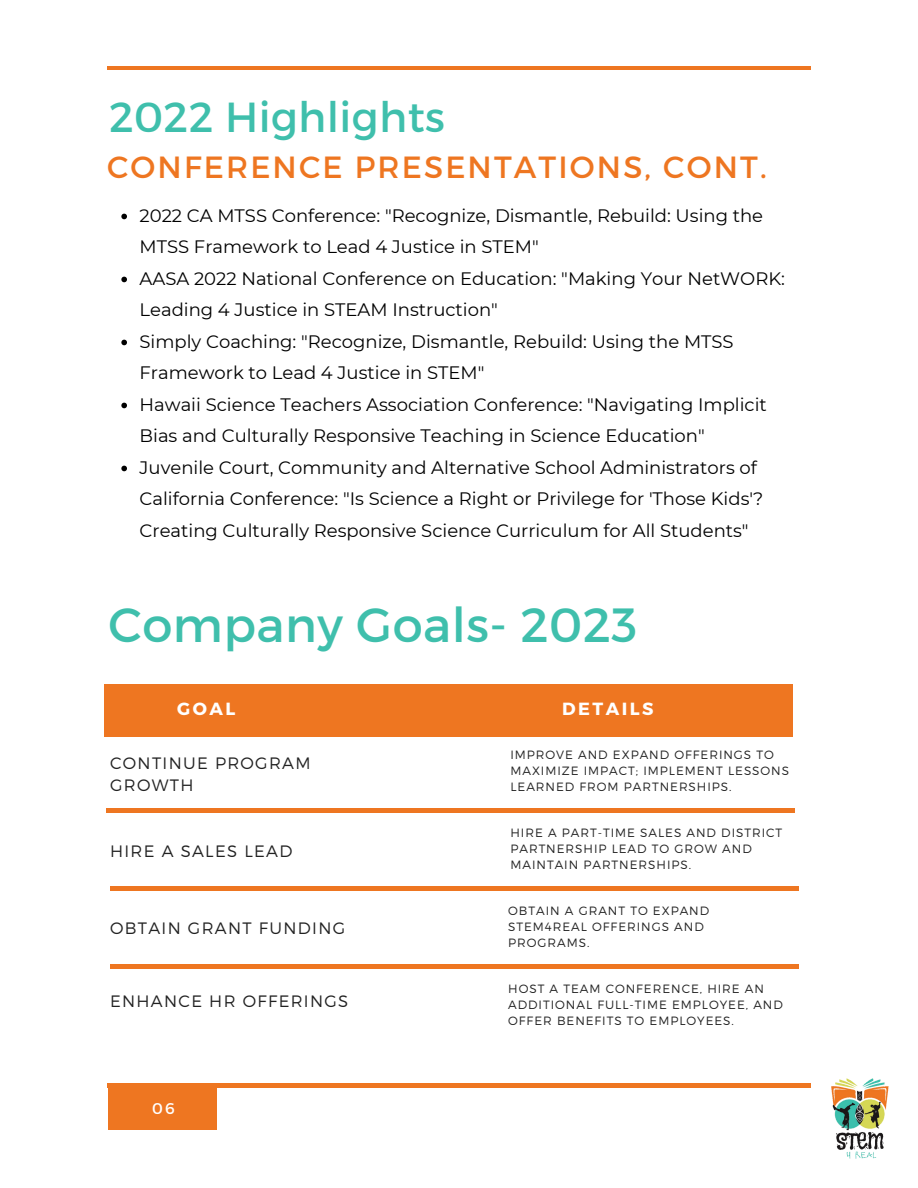
<style>
.page{position:relative;width:918px;height:1188px;background:#fff}
.page>*{position:absolute;margin:0;border:0;box-sizing:border-box;transform-origin:0 0}
.t1{font:48px "Montserrat";letter-spacing:.01em;color:#3fbfac}
.t2{font:42px "Montserrat";letter-spacing:.01em;color:#3fbfac}
.t3{font:30.6px "Montserrat";letter-spacing:.07em;color:#ee7621}
.t4{font:18px/31.5px "Montserrat";color:#000}
.t5{font:700 17.55px "Montserrat";letter-spacing:.14em;color:#fff}
.t6{font:300 16.5px/22.5px "Montserrat";letter-spacing:.08em;color:#222}
.t7{font:15.6px "Montserrat";color:#fff}
.t8{font:300 12px/16px "Montserrat";letter-spacing:.08em;color:#222}
</style>
<div class="page">
<hr style="left:107px;top:67px;width:703px;height:3px;background:#ee7621">
<div style="left:109px;top:1085px;width:108px;height:44px;background:#ee7621"></div>
<hr style="left:107px;top:1084px;width:703px;height:3px;background:#ee7621">
<img style="left:831px;top:1078px;width:58px;height:81px">
<svg style="left:121px;top:214px;width:6px;height:5px"></svg>
<svg style="left:121px;top:277px;width:6px;height:5px"></svg>
<svg style="left:121px;top:340px;width:6px;height:5px"></svg>
<svg style="left:121px;top:403px;width:6px;height:5px"></svg>
<svg style="left:121px;top:466px;width:6px;height:5px"></svg>
<div style="left:105px;top:685px;width:688px;height:51px;background:#ee7621"></div>
<hr style="left:106px;top:809px;width:688px;height:3px;background:#ee7621">
<hr style="left:110px;top:887px;width:689px;height:3px;background:#ee7621">
<hr style="left:110px;top:965px;width:689px;height:3px;background:#ee7621">
<p class="t2" style="left:109px;top:90px;width:338px">2022 Highlights</p>
<p class="t3" style="left:107px;top:147px;width:661px">CONFERENCE PRESENTATIONS, CONT.</p>
<p class="t4" style="left:140px;top:199px;width:625px">2022 CA MTSS Conference: "Recognize, Dismantle, Rebuild: Using the<br>MTSS Framework to Lead 4 Justice in STEM"</p>
<p class="t4" style="left:140px;top:262px;width:647px">AASA 2022 National Conference on Education: "Making Your NetWORK:<br>Leading 4 Justice in STEAM Instruction"</p>
<p class="t4" style="left:140px;top:325px;width:596px">Simply Coaching: "Recognize, Dismantle, Rebuild: Using the MTSS<br>Framework to Lead 4 Justice in STEM"</p>
<p class="t4" style="left:140px;top:388px;width:629px">Hawaii Science Teachers Association Conference: "Navigating Implicit<br>Bias and Culturally Responsive Teaching in Science Education"</p>
<p class="t4" style="left:140px;top:451px;width:625px">Juvenile Court, Community and Alternative School Administrators of<br>California Conference: "Is Science a Right or Privilege for 'Those Kids'?<br>Creating Culturally Responsive Science Curriculum for All Students"</p>
<p class="t1" style="left:109px;top:593px;width:530px">Company Goals- 2023</p>
<p class="t5" style="left:177px;top:698px;width:60px">GOAL</p>
<p class="t5" style="left:562px;top:697px;width:93px">DETAILS</p>
<p class="t6" style="left:110px;top:751px;width:202px">CONTINUE PROGRAM<br>GROWTH</p>
<p class="t8" style="left:510px;top:746px;width:280px">IMPROVE AND EXPAND OFFERINGS TO<br>MAXIMIZE IMPACT; IMPLEMENT LESSONS<br>LEARNED FROM PARTNERSHIPS.</p>
<p class="t6" style="left:110px;top:839px;width:184px">HIRE A SALES LEAD</p>
<p class="t6" style="left:110px;top:916px;width:237px">OBTAIN GRANT FUNDING</p>
<p class="t8" style="left:510px;top:824px;width:273px">HIRE A PART-TIME SALES AND DISTRICT<br>PARTNERSHIP LEAD TO GROW AND<br>MAINTAIN PARTNERSHIPS.</p>
<p class="t8" style="left:508px;top:902px;width:203px">OBTAIN A GRANT TO EXPAND<br>STEM4REAL OFFERINGS AND<br>PROGRAMS.</p>
<p class="t6" style="left:110px;top:989px;width:240px">ENHANCE HR OFFERINGS</p>
<p class="t8" style="left:508px;top:980px;width:276px">HOST A TEAM CONFERENCE, HIRE AN<br>ADDITIONAL FULL-TIME EMPLOYEE, AND<br>OFFER BENEFITS TO EMPLOYEES.</p>
<p class="t7" style="left:152px;top:1099px;width:24px">06</p>
</div>
